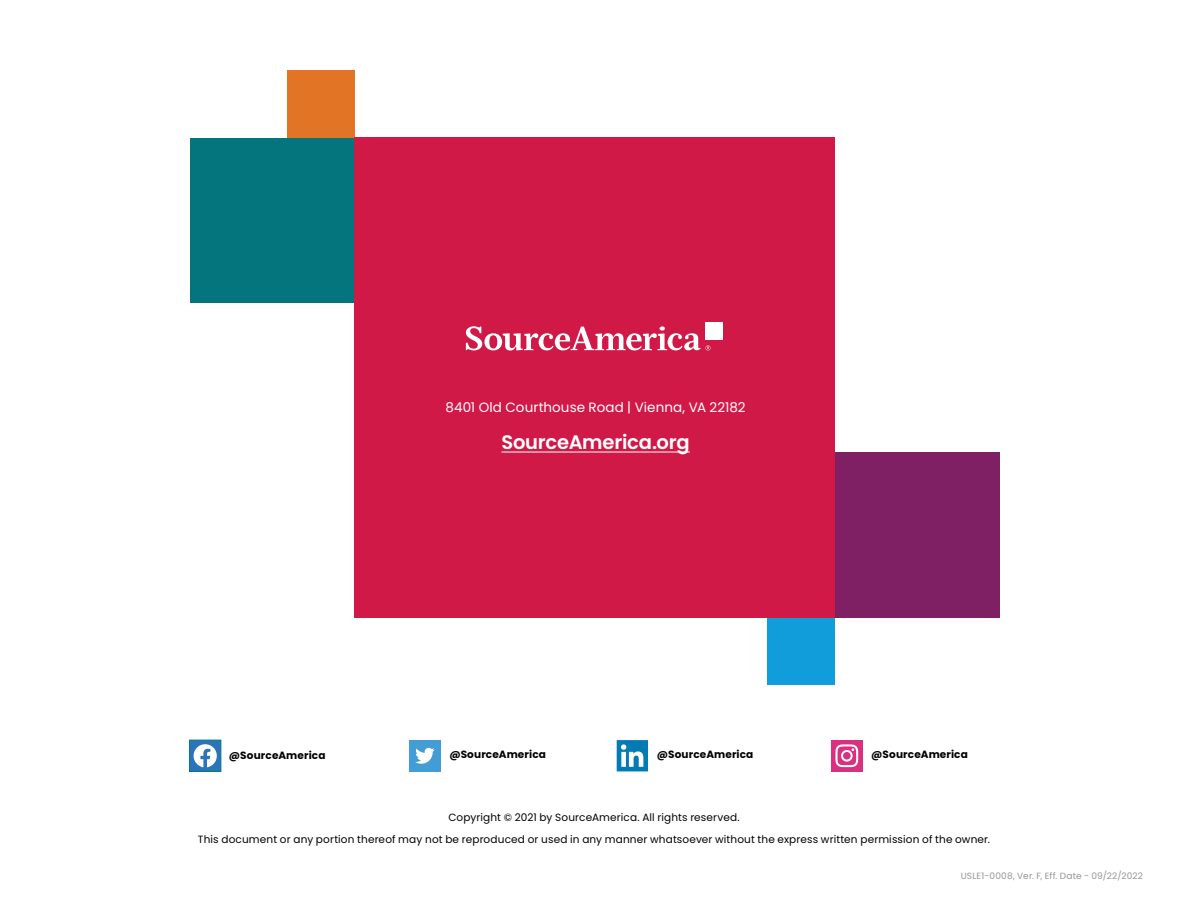
<style>
.page{position:relative;width:1188px;height:918px;background:#fff}
.page>*{position:absolute;margin:0;border:0;box-sizing:border-box;transform-origin:0 0}
.t1{font:600 19.5px "Poppins";letter-spacing:-.01em;color:#fff}
.t2{font:13.5px "Poppins";letter-spacing:.005em;color:#fff}
.footnote{font:10.5px "Poppins";letter-spacing:.015em;color:#000}
.footnote-2{font:700 10.5px "Poppins";letter-spacing:.015em;color:#000}
.t3{font:9px "Poppins";letter-spacing:.02em;color:#939598}
</style>
<div class="page">
<div style="left:835px;top:453px;width:165px;height:165px;background:#802064"></div>
<div style="left:287px;top:70px;width:68px;height:68px;background:#e27425"></div>
<div style="left:190px;top:138px;width:165px;height:165px;background:#04757d"></div>
<div style="left:767px;top:618px;width:68px;height:67px;background:#119dd9"></div>
<div style="left:355px;top:138px;width:480px;height:480px;background:#d11947"></div>
<div style="left:706px;top:322px;width:17px;height:18px;background:#fff"></div>
<svg style="left:466px;top:326px;width:245px;height:25px"></svg>
<hr style="left:501px;top:452px;width:189px;height:1px;background:#fff">
<div style="left:190px;top:740px;width:31px;height:31px;background:#2c74ba"></div>
<svg style="left:194px;top:744px;width:23px;height:23px"></svg>
<div style="left:190px;top:740px;width:31px;height:31px;border:1px solid #04757d"></div>
<div style="left:409px;top:740px;width:32px;height:31px;background:#429cd6"></div>
<svg style="left:415px;top:748px;width:20px;height:16px"></svg>
<div style="left:617px;top:740px;width:31px;height:31px;background:#007bb6"></div>
<svg style="left:621px;top:744px;width:22px;height:23px"></svg>
<div style="left:831px;top:740px;width:32px;height:31px;background:#da3080"></div>
<svg style="left:835px;top:744px;width:23px;height:23px"></svg>
<p class="t2" style="left:446px;top:399px;width:301px">8401 Old Courthouse Road | Vienna, VA 22182</p>
<p class="t1" style="left:501px;top:431px;width:190px">SourceAmerica.org</p>
<p class="footnote-2" style="left:229px;top:749px;width:98px">@SourceAmerica</p>
<p class="footnote-2" style="left:449px;top:748px;width:98px">@SourceAmerica</p>
<p class="footnote-2" style="left:657px;top:748px;width:98px">@SourceAmerica</p>
<p class="footnote-2" style="left:871px;top:748px;width:98px">@SourceAmerica</p>
<p class="footnote" style="left:448px;top:811px;width:293px">Copyright © 2021 by SourceAmerica. All rights reserved.</p>
<p class="footnote" style="left:198px;top:833px;width:794px">This document or any portion thereof may not be reproduced or used in any manner whatsoever without the express written permission of the owner.</p>
<p class="t3" style="left:961px;top:871px;width:184px">USLE1-0008, Ver. F, Eff. Date - 09/22/2022</p>
</div>
